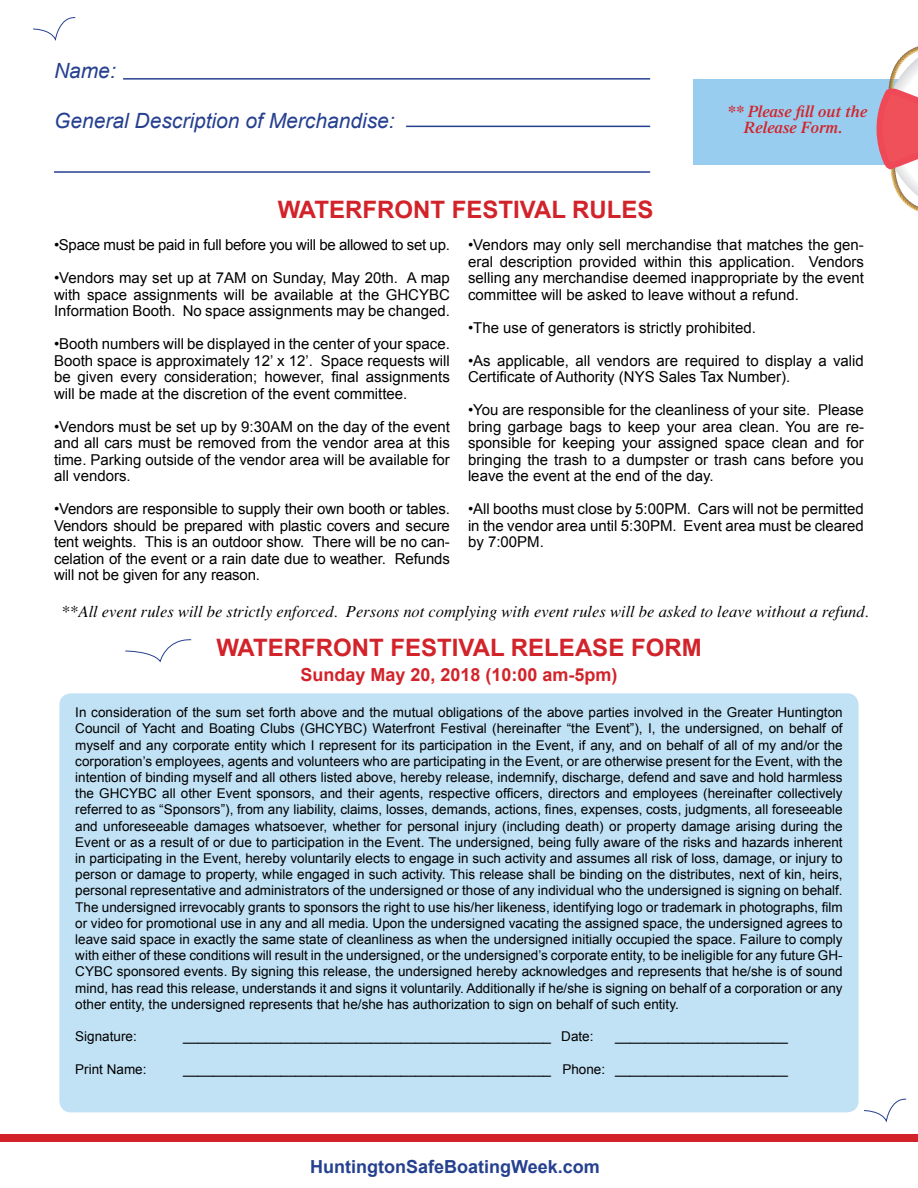
<style>
.page{position:relative;width:918px;height:1188px;background:#fff}
.page>*{position:absolute;margin:0;border:0;box-sizing:border-box;transform-origin:0 0}
.t1{font:700 24px "Arial";color:#d2232a}
.t2{font:italic 21px "Arial";color:#25408f}
.t3{font:700 18px "Arial";color:#d2232a}
.t4{font:700 18px "Arial";color:#25408f}
.t5{font:italic 16.5px "Times";color:#000}
.t6{font:italic 600 16.5px/16.5px "Times";color:#d2232a;text-align:center}
.t7{font:15px/16.5px "Arial";color:#000;text-align:justify}
.t8{font:15px "Arial";letter-spacing:-.02em;color:#000}
.t9{font:13.5px/16.2px "Arial";color:#000;text-align:justify}
</style>
<div class="page">
<div style="left:60px;top:694px;width:798px;height:418px;background:#c1e1f5;border-radius:11px"></div>
<div style="left:59px;top:693px;width:800px;height:419px;border:2px solid #99cdef;border-radius:11px"></div>
<svg style="left:864px;top:1098px;width:43px;height:25px"></svg>
<svg style="left:33px;top:17px;width:43px;height:24px"></svg>
<svg style="left:125px;top:639px;width:67px;height:24px"></svg>
<hr style="left:406px;top:126px;width:244px;height:1px;background:#25408f">
<hr style="left:54px;top:171px;width:596px;height:2px;background:#25408f">
<div style="left:0;top:1134px;width:918px;height:7px;background:#d2232a"></div>
<div style="left:693px;top:79px;width:225px;height:85px;background:#99cdef"></div>
<svg style="left:876px;top:46px;width:42px;height:166px"></svg>
<hr style="left:123px;top:78px;width:527px;height:2px;background:#25408f">
<h2 class="t2" style="left:54px;top:57px;width:63px">Name:</h2>
<h2 class="t2" style="left:54px;top:107px;width:342px">General Description of Merchandise:</h2>
<h1 class="t1" style="left:278px;top:193px;width:377px">WATERFRONT FESTIVAL RULES</h1>
<p class="t6" style="left:727px;top:103px;width:142px">** Please fill out the<br>Release Form.</p>
<p class="t8" style="left:54px;top:235px;width:397px">•Space must be paid in full before you will be allowed to set up.</p>
<p class="t7" style="left:54px;top:270px;width:398px">•Vendors may set up at 7AM on Sunday, May 20th. A map with space assignments will be available at the GHCYBC Information Booth. No space assignments may be changed.</p>
<p class="t7" style="left:54px;top:336px;width:397px">•Booth numbers will be displayed in the center of your space.<br>Booth space is approximately 12’ x 12’. Space requests will be given every consideration; however, final assignments will be made at the discretion of the event committee.</p>
<p class="t7" style="left:54px;top:418px;width:398px">•Vendors must be set up by 9:30AM on the day of the event and all cars must be removed from the vendor area at this time. Parking outside of the vendor area will be available for all vendors.</p>
<p class="t7" style="left:54px;top:501px;width:397px">•Vendors are responsible to supply their own booth or tables.<br>Vendors should be prepared with plastic covers and secure tent weights. This is an outdoor show. There will be no can&shy;celation of the event or a rain date due to weather. Refunds will not be given for any reason.</p>
<p class="t7" style="left:468px;top:237px;width:397px">•Vendors may only sell merchandise that matches the gen&shy;eral description provided within this application. Vendors selling any merchandise deemed inappropriate by the event committee will be asked to leave without a refund.</p>
<p class="t7" style="left:468px;top:319px;width:289px">•The use of generators is strictly prohibited.</p>
<p class="t7" style="left:468px;top:352px;width:397px">•As applicable, all vendors are required to display a valid<br>Certificate of Authority (NYS Sales Tax Number).</p>
<p class="t7" style="left:468px;top:402px;width:398px">•You are responsible for the cleanliness of your site. Please bring garbage bags to keep your area clean. You are re&shy;sponsible for keeping your assigned space clean and for bringing the trash to a dumpster or trash cans before you leave the event at the end of the day.</p>
<p class="t7" style="left:468px;top:501px;width:397px">•All booths must close by 5:00PM. Cars will not be permitted in the vendor area until 5:30PM. Event area must be cleared by 7:00PM.</p>
<p class="t5" style="left:62px;top:602px;width:808px">**All event rules will be strictly enforced. Persons not complying with event rules will be asked to leave without a refund.</p>
<h1 class="t1" style="left:216px;top:632px;width:487px">WATERFRONT FESTIVAL RELEASE FORM</h1>
<h3 class="t3" style="left:300px;top:663px;width:319px">Sunday May 20, 2018 (10:00 am-5pm)</h3>
<p class="t9" style="left:75px;top:705px;width:769px">In consideration of the sum set forth above and the mutual obligations of the above parties involved in the Greater Huntington Council of Yacht and Boating Clubs (GHCYBC) Waterfront Festival (hereinafter “the Event”), I, the undersigned, on behalf of myself and any corporate entity which I represent for its participation in the Event, if any, and on behalf of all of my and/or the corporation’s employees, agents and volunteers who are participating in the Event, or are otherwise present for the Event, with the intention of binding myself and all others listed above, hereby release, indemnify, discharge, defend and save and hold harmless the GHCYBC all other Event sponsors, and their agents, respective officers, directors and employees (hereinafter collectively referred to as “Sponsors”), from any liability, claims, losses, demands, actions, fines, expenses, costs, judgments, all foreseeable and unforeseeable damages whatsoever, whether for personal injury (including death) or property damage arising during the Event or as a result of or due to participation in the Event. The undersigned, being fully aware of the risks and hazards inherent in participating in the Event, hereby voluntarily elects to engage in such activity and assumes all risk of loss, damage, or injury to person or damage to property, while engaged in such activity. This release shall be binding on the distributes, next of kin, heirs, personal representative and administrators of the undersigned or those of any individual who the undersigned is signing on behalf.<br>The undersigned irrevocably grants to sponsors the right to use his/her likeness, identifying logo or trademark in photographs, film or video for promotional use in any and all media. Upon the undersigned vacating the assigned space, the undersigned agrees to leave said space in exactly the same state of cleanliness as when the undersigned initially occupied the space. Failure to comply with either of these conditions will result in the undersigned, or the undersigned’s corporate entity, to be ineligible for any future GH-CYBC sponsored events. By signing this release, the undersigned hereby acknowledges and represents that he/she is of sound mind, has read this release, understands it and signs it voluntarily. Additionally if he/she is signing on behalf of a corporation or any other entity, the undersigned represents that he/she has authorization to sign on behalf of such entity.</p>
<p class="t9" style="left:75px;top:1029px;width:63px">Signature:</p>
<p class="t9" style="left:183px;top:1029px;width:412px">_________________________________________________ Date:</p>
<p class="t9" style="left:615px;top:1029px;width:174px">_______________________</p>
<p class="t9" style="left:75px;top:1061px;width:73px">Print Name:</p>
<p class="t9" style="left:183px;top:1061px;width:606px">_________________________________________________ Phone: _______________________</p>
<h3 class="t4" style="left:310px;top:1154px;width:291px">HuntingtonSafeBoatingWeek.com</h3>
</div>
